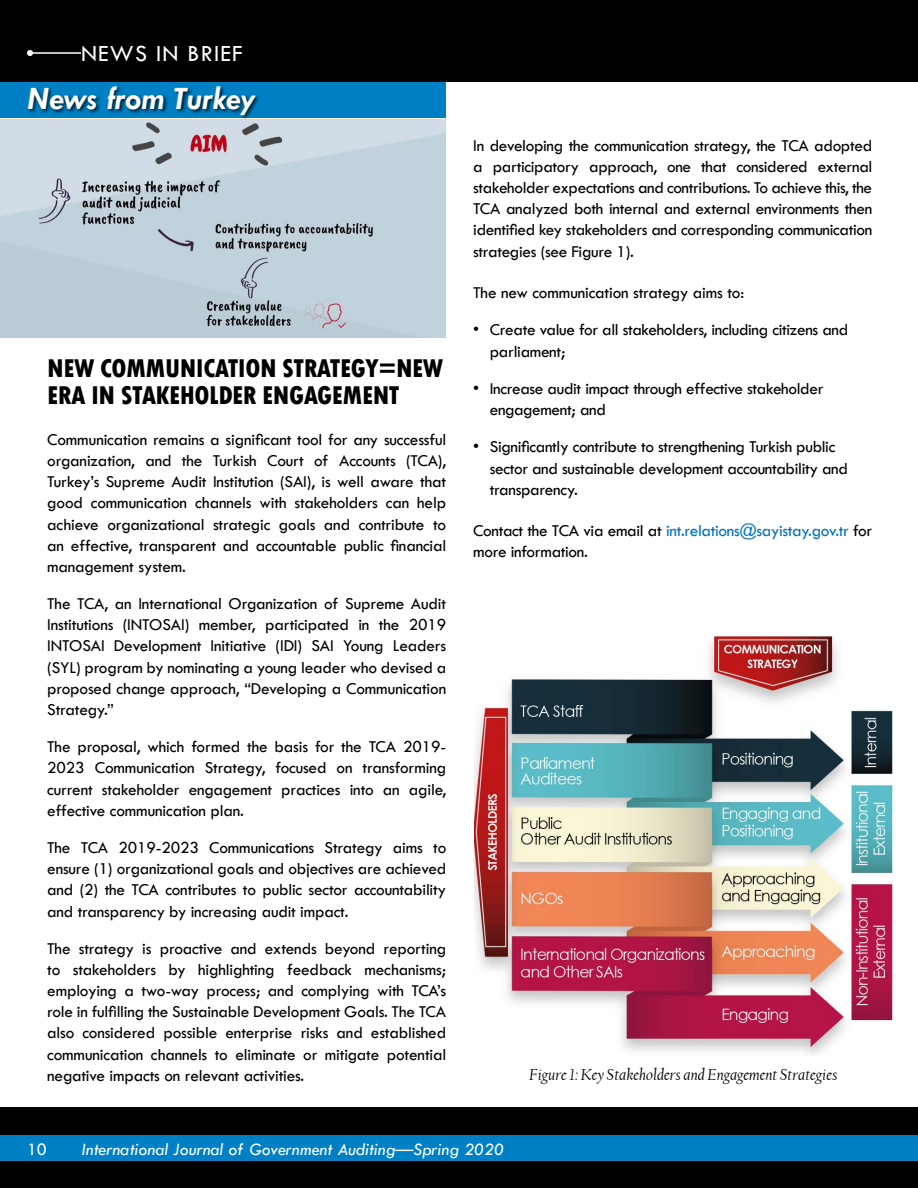
<style>
.page{position:relative;width:918px;height:1188px;background:#fff}
.page>*{position:absolute;margin:0;border:0;box-sizing:border-box;transform-origin:0 0}
.t1{font:italic 700 33px "Tw Cen";color:#fff}
.t2{font:800 condensed 27px/27px "Tw Cen";letter-spacing:-.02em;color:#000}
.t3{font:24px "Tw Cen";letter-spacing:.05em;color:#fff}
.t4{font:italic 18px "Tw Cen";color:#fff}
.t5{font:18px "Tw Cen";color:#fff}
.t6{font:17.25px/21.1px "Tw Cen";letter-spacing:-.02em;color:#000;text-align:justify}
.t7{font:italic 16.5px "Californian FB";color:#000}
.s1{color:#0072bc}
</style>
<div class="page">
<img style="left:1px;top:120px;width:445px;height:218px">
<div style="left:0;top:81px;width:446px;height:36px;background:#0080c4"></div>
<div style="left:27px;top:85px;width:234px;height:35px;background:#000;opacity:.75"></div>
<div style="left:0;top:1107px;width:918px;height:81px;background:#000"></div>
<div style="left:0;top:1135px;width:918px;height:26px;background:#0080c4"></div>
<div style="left:0;top:0;width:918px;height:81px;background:#000"></div>
<hr style="left:30px;top:52px;width:51px;height:2px;background:#fff">
<svg style="left:27px;top:50px;width:6px;height:6px"></svg>
<img style="left:474px;top:637px;width:418px;height:418px">
<p class="t3" style="left:81px;top:39px;width:163px">NEWS IN BRIEF</p>
<p class="t1" style="left:28px;top:78px;width:229px">News from Turkey</p>
<p class="t2" style="left:47px;top:354px;width:398px">NEW COMMUNICATION STRATEGY=NEW<br>ERA IN STAKEHOLDER ENGAGEMENT</p>
<p class="t6" style="left:47px;top:429px;width:401px">Communication remains a significant tool for any successful organization, and the Turkish Court of Accounts (TCA), Turkey’s Supreme Audit Institution (SAI), is well aware that good communication channels with stakeholders can help achieve organizational strategic goals and contribute to an effective, transparent and accountable public financial management system.</p>
<p class="t6" style="left:47px;top:593px;width:401px">The TCA, an International Organization of Supreme Audit Institutions (INTOSAI) member, participated in the 2019<br>INTOSAI Development Initiative (IDI) SAI Young Leaders (SYL) program by nominating a young leader who devised a proposed change approach, “Developing a Communication Strategy.”</p>
<p class="t6" style="left:47px;top:736px;width:401px">The proposal, which formed the basis for the TCA 2019- 2023 Communication Strategy, focused on transforming current stakeholder engagement practices into an agile, effective communication plan.</p>
<p class="t6" style="left:47px;top:837px;width:401px">The TCA 2019-2023 Communications Strategy aims to ensure (1) organizational goals and objectives are achieved and (2) the TCA contributes to public sector accountability and transparency by increasing audit impact.</p>
<p class="t6" style="left:47px;top:938px;width:401px">The strategy is proactive and extends beyond reporting to stakeholders by highlighting feedback mechanisms; employing a two-way process; and complying with TCA’s role in fulfilling the Sustainable Development Goals. The TCA also considered possible enterprise risks and established communication channels to eliminate or mitigate potential negative impacts on relevant activities.</p>
<p class="t6" style="left:473px;top:135px;width:401px">In developing the communication strategy, the TCA adopted a participatory approach, one that considered external stakeholder expectations and contributions. To achieve this, the TCA analyzed both internal and external environments then identified key stakeholders and corresponding communication strategies (see Figure 1).</p>
<p class="t6" style="left:473px;top:282px;width:272px">The new communication strategy aims to:</p>
<p class="t6" style="left:490px;top:319px;width:360px;text-indent:-16px">• Create value for all stakeholders, including citizens and parliament;</p>
<p class="t6" style="left:490px;top:378px;width:335px;text-indent:-16px">• Increase audit impact through effective stakeholder engagement; and</p>
<p class="t6" style="left:490px;top:436px;width:360px;text-align:left;text-indent:-16px">• Significantly contribute to strengthening Turkish public sector and sustainable development accountability and transparency.</p>
<p class="t6" style="left:473px;top:520px;width:401px">Contact the TCA via email at <span class="s1">int.relations@sayistay.gov.tr</span> for more information.</p>
<p class="t7" style="left:529px;top:1066px;width:310px">Figure 1: Key Stakeholders and Engagement Strategies</p>
<p class="t5" style="left:27px;top:1139px;width:21px">10</p>
<p class="t4" style="left:81px;top:1139px;width:425px">International Journal of Government Auditing—Spring 2020</p>
</div>
